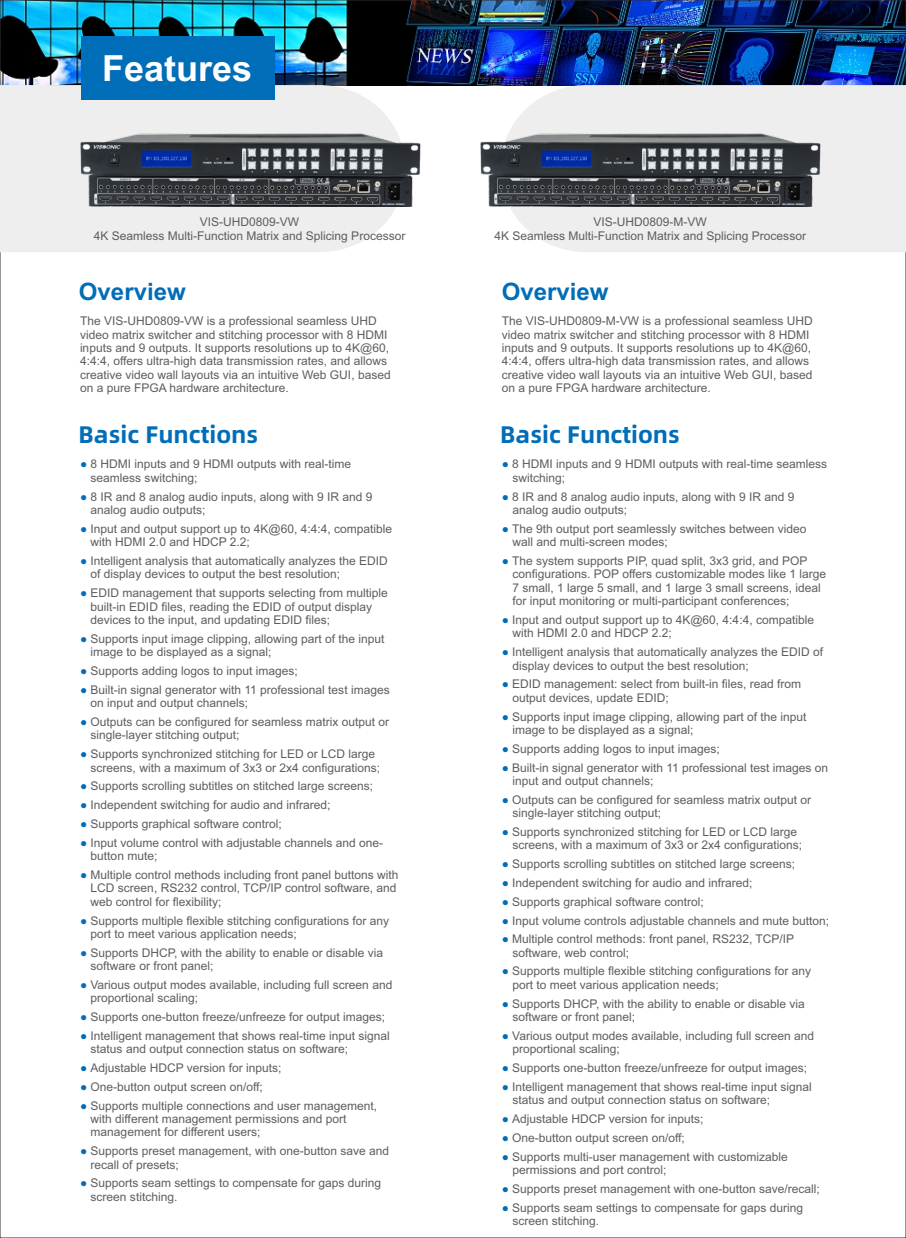
<style>
.page{position:relative;width:906px;height:1238px;background:#fff}
.page>*{position:absolute;margin:0;border:0;box-sizing:border-box;transform-origin:0 0}
.t1{font:700 36px "Arial";color:#fefefe}
.t2{font:24px "Alibaba Pu Hui Ti B";color:#006db8}
.t3{font:700 24px "Arial";color:#006db8}
.t4{font:12px/13.4px "Arial";color:#5f5d5d}
.s1{color:#006db8}
</style>
<div class="page">
<img style="left:2px;top:2px;width:902px;height:83px">
<svg style="left:0;top:85px;width:404px;height:167px;background:#ededee"></svg>
<svg style="left:502px;top:85px;width:404px;height:167px;background:#ededee"></svg>
<img style="left:480px;top:133px;width:341px;height:73px">
<div style="left:81px;top:36px;width:193px;height:64px;background:#006db8"></div>
<img style="left:80px;top:133px;width:340px;height:73px">
<h1 class="t1" style="left:102px;top:55px;width:152px">Features</h1>
<p class="t4" style="left:94px;top:216px;width:313px;text-align:center">VIS-UHD0809-VW<br>4K Seamless Multi-Function Matrix and Splicing Processor</p>
<p class="t4" style="left:494px;top:216px;width:313px;text-align:center">VIS-UHD0809-M-VW<br>4K Seamless Multi-Function Matrix and Splicing Processor</p>
<h2 class="t3" style="left:79px;top:282px;width:108px">Overview</h2>
<p class="t4" style="left:80px;top:315px;width:312px">The VIS-UHD0809-VW is a professional seamless UHD video matrix switcher and stitching processor with 8 HDMI inputs and 9 outputs. It supports resolutions up to 4K@60, 4:4:4, offers ultra-high data transmission rates, and allows creative video wall layouts via an intuitive Web GUI, based on a pure FPGA hardware architecture.</p>
<h2 class="t2" style="left:78px;top:422px;width:181px">Basic Functions</h2>
<p class="t4" style="left:91px;top:458px;width:262px;text-indent:-11px"><span class="s1">●</span> 8 HDMI inputs and 9 HDMI outputs with real-time seamless switching;</p>
<p class="t4" style="left:91px;top:491px;width:283px;text-indent:-11px"><span class="s1">●</span> 8 IR and 8 analog audio inputs, along with 9 IR and 9 analog audio outputs;</p>
<p class="t4" style="left:91px;top:523px;width:303px;text-indent:-11px"><span class="s1">●</span> Input and output support up to 4K@60, 4:4:4, compatible with HDMI 2.0 and HDCP 2.2;</p>
<p class="t4" style="left:91px;top:555px;width:299px;text-indent:-11px"><span class="s1">●</span> Intelligent analysis that automatically analyzes the EDID of display devices to output the best resolution;</p>
<p class="t4" style="left:91px;top:587px;width:299px;text-indent:-11px"><span class="s1">●</span> EDID management that supports selecting from multiple built-in EDID files, reading the EDID of output display devices to the input, and updating EDID files;</p>
<p class="t4" style="left:91px;top:633px;width:295px;text-indent:-11px"><span class="s1">●</span> Supports input image clipping, allowing part of the input image to be displayed as a signal;</p>
<p class="t4" style="left:80px;top:665px;width:219px"><span class="s1">●</span> Supports adding logos to input images;</p>
<p class="t4" style="left:91px;top:684px;width:300px;text-indent:-11px"><span class="s1">●</span> Built-in signal generator with 11 professional test images on input and output channels;</p>
<p class="t4" style="left:91px;top:716px;width:300px;text-indent:-11px"><span class="s1">●</span> Outputs can be configured for seamless matrix output or single-layer stitching output;</p>
<p class="t4" style="left:91px;top:748px;width:291px;text-indent:-11px"><span class="s1">●</span> Supports synchronized stitching for LED or LCD large screens, with a maximum of 3x3 or 2x4 configurations;</p>
<p class="t4" style="left:80px;top:780px;width:295px"><span class="s1">●</span> Supports scrolling subtitles on stitched large screens;</p>
<p class="t4" style="left:80px;top:799px;width:252px"><span class="s1">●</span> Independent switching for audio and infrared;</p>
<p class="t4" style="left:80px;top:818px;width:203px"><span class="s1">●</span> Supports graphical software control;</p>
<p class="t4" style="left:91px;top:836px;width:294px;text-indent:-11px"><span class="s1">●</span> Input volume control with adjustable channels and one&shy;button mute;</p>
<p class="t4" style="left:91px;top:869px;width:309px;text-indent:-11px"><span class="s1">●</span> Multiple control methods including front panel buttons with<br>LCD screen, RS232 control, TCP/IP control software, and web control for flexibility;</p>
<p class="t4" style="left:91px;top:914px;width:300px;text-indent:-11px"><span class="s1">●</span> Supports multiple flexible stitching configurations for any port to meet various application needs;</p>
<p class="t4" style="left:91px;top:946px;width:294px;text-indent:-11px"><span class="s1">●</span> Supports DHCP, with the ability to enable or disable via software or front panel;</p>
<p class="t4" style="left:91px;top:979px;width:303px;text-indent:-11px"><span class="s1">●</span> Various output modes available, including full screen and proportional scaling;</p>
<p class="t4" style="left:80px;top:1011px;width:307px"><span class="s1">●</span> Supports one-button freeze/unfreeze for output images;</p>
<p class="t4" style="left:91px;top:1030px;width:301px;text-indent:-11px"><span class="s1">●</span> Intelligent management that shows real-time input signal status and output connection status on software;</p>
<p class="t4" style="left:80px;top:1062px;width:203px"><span class="s1">●</span> Adjustable HDCP version for inputs;</p>
<p class="t4" style="left:80px;top:1080px;width:184px"><span class="s1">●</span> One-button output screen on/off;</p>
<p class="t4" style="left:91px;top:1099px;width:288px;text-indent:-11px"><span class="s1">●</span> Supports multiple connections and user management, with different management permissions and port management for different users;</p>
<p class="t4" style="left:91px;top:1145px;width:300px;text-indent:-11px"><span class="s1">●</span> Supports preset management, with one-button save and recall of presets;</p>
<p class="t4" style="left:91px;top:1177px;width:292px;text-indent:-11px"><span class="s1">●</span> Supports seam settings to compensate for gaps during screen stitching.</p>
<h2 class="t3" style="left:502px;top:282px;width:108px">Overview</h2>
<p class="t4" style="left:502px;top:315px;width:312px">The VIS-UHD0809-M-VW is a professional seamless UHD video matrix switcher and stitching processor with 8 HDMI inputs and 9 outputs. It supports resolutions up to 4K@60, 4:4:4, offers ultra-high data transmission rates, and allows creative video wall layouts via an intuitive Web GUI, based on a pure FPGA hardware architecture.</p>
<h2 class="t2" style="left:500px;top:422px;width:181px">Basic Functions</h2>
<p class="t4" style="left:512px;top:458px;width:316px;text-indent:-11px"><span class="s1">●</span> 8 HDMI inputs and 9 HDMI outputs with real-time seamless switching;</p>
<p class="t4" style="left:512px;top:491px;width:283px;text-indent:-11px"><span class="s1">●</span> 8 IR and 8 analog audio inputs, along with 9 IR and 9 analog audio outputs;</p>
<p class="t4" style="left:512px;top:523px;width:295px;text-indent:-11px"><span class="s1">●</span> The 9th output port seamlessly switches between video wall and multi-screen modes;</p>
<p class="t4" style="left:512px;top:555px;width:315px;text-indent:-11px"><span class="s1">●</span> The system supports PIP, quad split, 3x3 grid, and POP configurations. POP offers customizable modes like 1 large 7 small, 1 large 5 small, and 1 large 3 small screens, ideal for input monitoring or multi-participant conferences;</p>
<p class="t4" style="left:512px;top:614px;width:303px;text-indent:-11px"><span class="s1">●</span> Input and output support up to 4K@60, 4:4:4, compatible with HDMI 2.0 and HDCP 2.2;</p>
<p class="t4" style="left:512px;top:646px;width:312px;text-indent:-11px"><span class="s1">●</span> Intelligent analysis that automatically analyzes the EDID of display devices to output the best resolution;</p>
<p class="t4" style="left:512px;top:678px;width:290px;text-indent:-11px"><span class="s1">●</span> EDID management: select from built-in files, read from output devices, update EDID;</p>
<p class="t4" style="left:512px;top:710px;width:295px;text-indent:-11px"><span class="s1">●</span> Supports input image clipping, allowing part of the input image to be displayed as a signal;</p>
<p class="t4" style="left:502px;top:743px;width:219px"><span class="s1">●</span> Supports adding logos to input images;</p>
<p class="t4" style="left:512px;top:761px;width:317px;text-indent:-11px"><span class="s1">●</span> Built-in signal generator with 11 professional test images on input and output channels;</p>
<p class="t4" style="left:512px;top:794px;width:300px;text-indent:-11px"><span class="s1">●</span> Outputs can be configured for seamless matrix output or single-layer stitching output;</p>
<p class="t4" style="left:512px;top:826px;width:291px;text-indent:-11px"><span class="s1">●</span> Supports synchronized stitching for LED or LCD large screens, with a maximum of 3x3 or 2x4 configurations;</p>
<p class="t4" style="left:502px;top:858px;width:295px"><span class="s1">●</span> Supports scrolling subtitles on stitched large screens;</p>
<p class="t4" style="left:502px;top:877px;width:252px"><span class="s1">●</span> Independent switching for audio and infrared;</p>
<p class="t4" style="left:502px;top:895px;width:203px"><span class="s1">●</span> Supports graphical software control;</p>
<p class="t4" style="left:502px;top:914px;width:329px"><span class="s1">●</span> Input volume controls adjustable channels and mute button;</p>
<p class="t4" style="left:512px;top:933px;width:283px;text-indent:-11px"><span class="s1">●</span> Multiple control methods: front panel, RS232, TCP/IP software, web control;</p>
<p class="t4" style="left:512px;top:965px;width:300px;text-indent:-11px"><span class="s1">●</span> Supports multiple flexible stitching configurations for any port to meet various application needs;</p>
<p class="t4" style="left:512px;top:997px;width:294px;text-indent:-11px"><span class="s1">●</span> Supports DHCP, with the ability to enable or disable via software or front panel;</p>
<p class="t4" style="left:512px;top:1030px;width:303px;text-indent:-11px"><span class="s1">●</span> Various output modes available, including full screen and proportional scaling;</p>
<p class="t4" style="left:502px;top:1062px;width:307px"><span class="s1">●</span> Supports one-button freeze/unfreeze for output images;</p>
<p class="t4" style="left:512px;top:1080px;width:301px;text-indent:-11px"><span class="s1">●</span> Intelligent management that shows real-time input signal status and output connection status on software;</p>
<p class="t4" style="left:502px;top:1113px;width:203px"><span class="s1">●</span> Adjustable HDCP version for inputs;</p>
<p class="t4" style="left:502px;top:1131px;width:184px"><span class="s1">●</span> One-button output screen on/off;</p>
<p class="t4" style="left:512px;top:1150px;width:277px;text-indent:-11px"><span class="s1">●</span> Supports multi-user management with customizable permissions and port control;</p>
<p class="t4" style="left:502px;top:1182px;width:319px"><span class="s1">●</span> Supports preset management with one-button save/recall;</p>
<p class="t4" style="left:512px;top:1201px;width:292px;text-indent:-11px"><span class="s1">●</span> Supports seam settings to compensate for gaps during screen stitching.</p>
</div>
